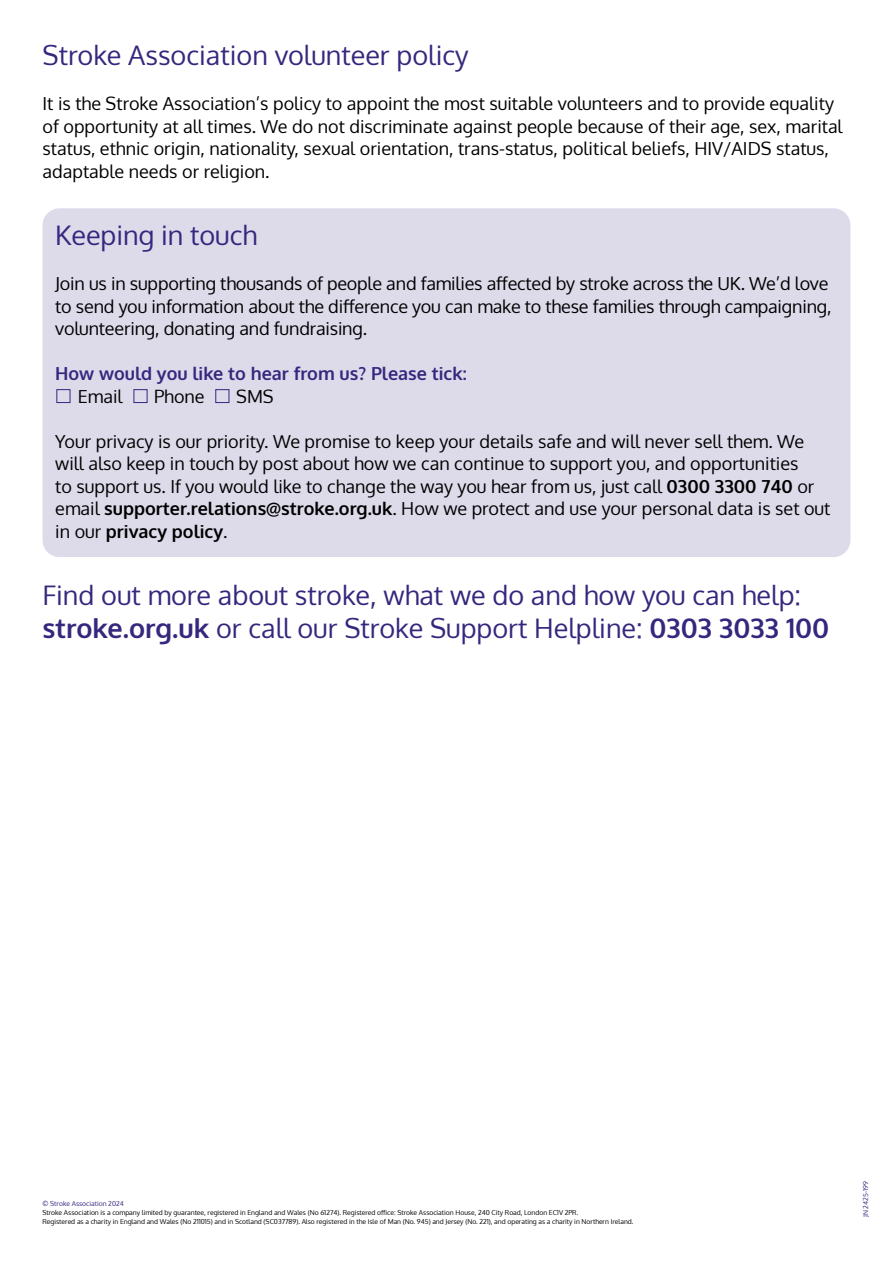
<style>
.page{position:relative;width:893px;height:1263px;background:#fff}
.page>*{position:absolute;margin:0;border:0;box-sizing:border-box;transform-origin:0 0}
.t1{font:27px/33px "Oxygen";color:#36277e}
.t2{font:18px/22.5px "Oxygen";color:#000}
.t3{font:700 18px "Oxygen";color:#36277e}
.t4{font:6.75px/9px "Oxygen";color:#000}
.t5{font:6.75px "Oxygen";color:#36277e}
.s1{font-weight:700}
</style>
<div class="page">
<div style="left:43px;top:208px;width:807px;height:349px;background:#dddaea;border-radius:17px"></div>
<div style="left:56px;top:389px;width:14px;height:14px;border:1px solid #36277e"></div>
<div style="left:134px;top:389px;width:13px;height:14px;border:1px solid #36277e"></div>
<div style="left:215px;top:389px;width:14px;height:14px;border:1px solid #36277e"></div>
<h1 class="t1" style="left:43px;top:39px;width:428px">Stroke Association volunteer policy</h1>
<p class="t2" style="left:43px;top:92px;width:802px">It is the Stroke Association’s policy to appoint the most suitable volunteers and to provide equality of opportunity at all times. We do not discriminate against people because of their age, sex, marital status, ethnic origin, nationality, sexual orientation, trans-status, political beliefs, HIV/AIDS status, adaptable needs or religion.</p>
<h1 class="t1" style="left:55px;top:219px;width:203px">Keeping in touch</h1>
<p class="t2" style="left:55px;top:272px;width:778px">Join us in supporting thousands of people and families affected by stroke across the UK. We’d love to send you information about the difference you can make to these families through campaigning, volunteering, donating and fundraising.</p>
<p class="t3" style="left:55px;top:362px;width:413px">How would you like to hear from us? Please tick:</p>
<p class="t2" style="left:78px;top:385px;width:46px">Email</p>
<p class="t2" style="left:154px;top:385px;width:52px">Phone</p>
<p class="t2" style="left:236px;top:385px;width:39px">SMS</p>
<p class="t2" style="left:55px;top:430px;width:777px">Your privacy is our priority. We promise to keep your details safe and will never sell them. We will also keep in touch by post about how we can continue to support you, and opportunities<br>to support us. If you would like to change the way you hear from us, just call <span class="s1">0300 3300 740</span> or email <span class="s1">supporter.relations@stroke.org.uk</span>. How we protect and use your personal data is set out in our <span class="s1">privacy policy</span>.</p>
<h1 class="t1" style="left:43px;top:579px;width:788px">Find out more about stroke, what we do and how you can help: <span class="s1">stroke.org.uk</span> or call our Stroke Support Helpline: <span class="s1">0303 3033 100</span></h1>
<p class="t5" style="left:43px;top:1199px;width:83px">© Stroke Association 2024</p>
<p class="t4" style="left:43px;top:1208px;width:592px">Stroke Association is a company limited by guarantee, registered in England and Wales (No 61274). Registered office: Stroke Association House, 240 City Road, London EC1V 2PR.<br>Registered as a charity in England and Wales (No 211015) and in Scotland (SC037789). Also registered in the Isle of Man (No. 945) and Jersey (No. 221), and operating as a charity in Northern Ireland.</p>
<p class="t5" style="left:861px;top:1217px;width:37px;rotate:-90deg">JN 2425-199</p>
</div>
